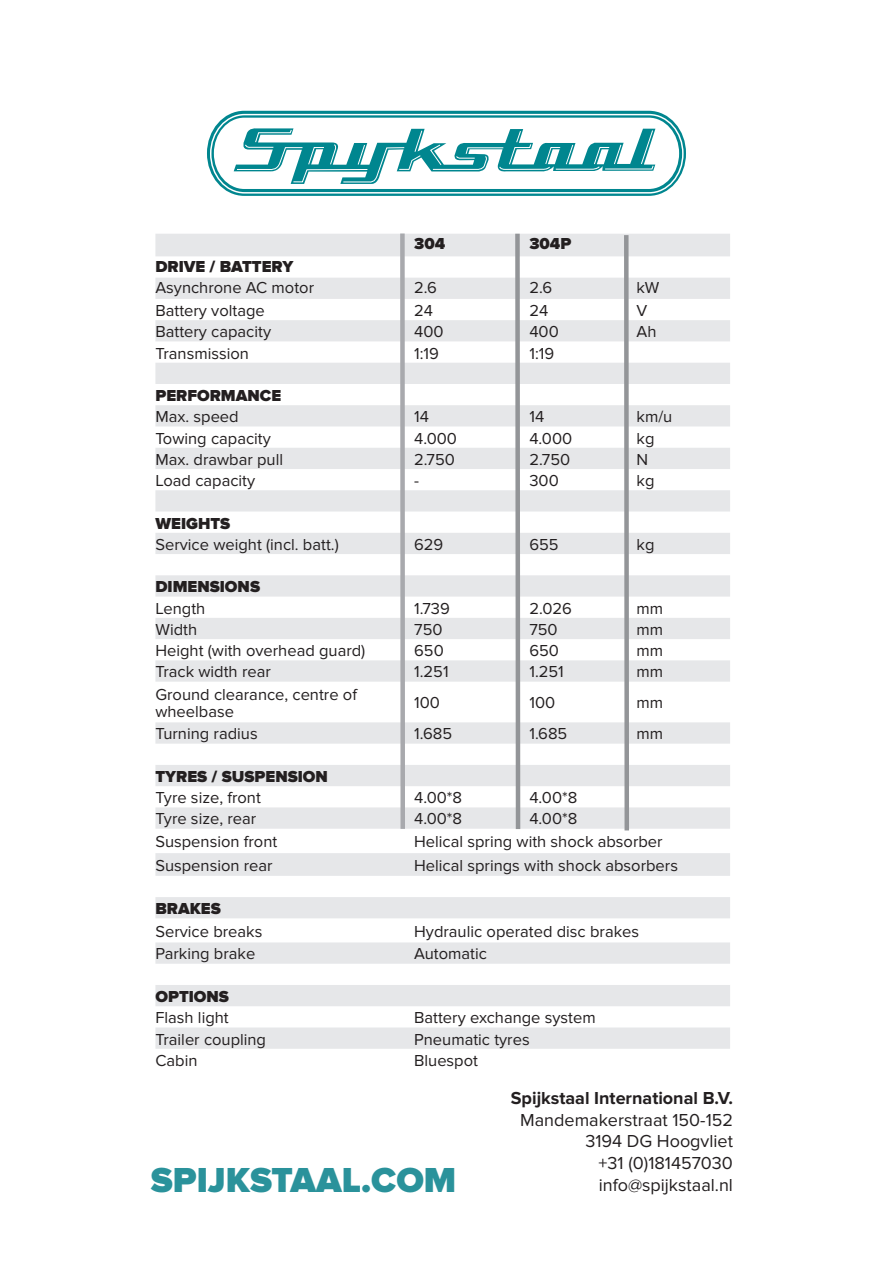
<style>
.page{position:relative;width:893px;height:1263px;background:#fff}
.page>*{position:absolute;margin:0;border:0;box-sizing:border-box;transform-origin:0 0}
.t1{font:900 36px "Proxima Nova A";color:#2a929b}
.t2{font:18px/21.6px "Proxima Nova";color:#231f20;text-align:right}
.t3{font:700 18px "Proxima Nova";color:#231f20}
.t4{font:16.5px/16.5px "Proxima Nova";color:#231f20}
.t5{font:900 16.5px "Proxima Nova";color:#231f20}
</style>
<div class="page">
<svg style="left:207px;top:111px;width:479px;height:85px"></svg>
<svg style="left:155px;top:234px;width:575px;height:815px"></svg>
<div style="left:400px;top:234px;width:5px;height:595px;background:#a8a9ad"></div>
<svg style="left:513px;top:233px;width:9px;height:600px"></svg>
<svg style="left:622px;top:234px;width:9px;height:601px"></svg>
<p class="t5" style="left:414px;top:234px;width:33px">304</p>
<p class="t5" style="left:529px;top:234px;width:43px">304P</p>
<p class="t5" style="left:155px;top:257px;width:139px">DRIVE / BATTERY</p>
<p class="t4" style="left:155px;top:280px;width:160px">Asynchrone AC motor</p>
<p class="t4" style="left:414px;top:280px;width:24px">2.6</p>
<p class="t4" style="left:529px;top:280px;width:24px">2.6</p>
<p class="t4" style="left:637px;top:280px;width:24px">kW</p>
<p class="t4" style="left:155px;top:303px;width:111px">Battery voltage</p>
<p class="t4" style="left:414px;top:303px;width:20px">24</p>
<p class="t4" style="left:529px;top:303px;width:20px">24</p>
<p class="t4" style="left:637px;top:303px;width:12px">V</p>
<p class="t4" style="left:155px;top:324px;width:117px">Battery capacity</p>
<p class="t4" style="left:414px;top:324px;width:31px">400</p>
<p class="t4" style="left:529px;top:324px;width:31px">400</p>
<p class="t4" style="left:637px;top:324px;width:21px">Ah</p>
<p class="t4" style="left:155px;top:345px;width:95px">Transmission</p>
<p class="t4" style="left:414px;top:345px;width:26px">1:19</p>
<p class="t4" style="left:529px;top:345px;width:26px">1:19</p>
<p class="t5" style="left:155px;top:386px;width:127px">PERFORMANCE</p>
<p class="t4" style="left:155px;top:409px;width:85px">Max. speed</p>
<p class="t4" style="left:414px;top:409px;width:16px">14</p>
<p class="t4" style="left:529px;top:409px;width:16px">14</p>
<p class="t4" style="left:637px;top:409px;width:37px">km/u</p>
<p class="t4" style="left:155px;top:430px;width:117px">Towing capacity</p>
<p class="t4" style="left:414px;top:430px;width:44px">4.000</p>
<p class="t4" style="left:529px;top:430px;width:44px">4.000</p>
<p class="t4" style="left:637px;top:430px;width:19px">kg</p>
<p class="t4" style="left:155px;top:451px;width:129px">Max. drawbar pull</p>
<p class="t4" style="left:414px;top:451px;width:42px">2.750</p>
<p class="t4" style="left:529px;top:451px;width:42px">2.750</p>
<p class="t4" style="left:637px;top:451px;width:13px">N</p>
<p class="t4" style="left:155px;top:473px;width:101px">Load capacity</p>
<p class="t4" style="left:414px;top:473px;width:6px">-</p>
<p class="t4" style="left:529px;top:473px;width:31px">300</p>
<p class="t4" style="left:637px;top:473px;width:19px">kg</p>
<p class="t5" style="left:155px;top:514px;width:76px">WEIGHTS</p>
<p class="t4" style="left:155px;top:536px;width:185px">Service weight (incl. batt.)</p>
<p class="t4" style="left:414px;top:536px;width:31px">629</p>
<p class="t4" style="left:529px;top:536px;width:31px">655</p>
<p class="t4" style="left:637px;top:536px;width:19px">kg</p>
<p class="t5" style="left:155px;top:577px;width:106px">DIMENSIONS</p>
<p class="t4" style="left:155px;top:600px;width:51px">Length</p>
<p class="t4" style="left:414px;top:600px;width:37px">1.739</p>
<p class="t4" style="left:529px;top:600px;width:44px">2.026</p>
<p class="t4" style="left:637px;top:600px;width:28px">mm</p>
<p class="t4" style="left:155px;top:621px;width:43px">Width</p>
<p class="t4" style="left:414px;top:621px;width:30px">750</p>
<p class="t4" style="left:529px;top:621px;width:30px">750</p>
<p class="t4" style="left:637px;top:621px;width:28px">mm</p>
<p class="t4" style="left:155px;top:643px;width:211px">Height (with overhead guard)</p>
<p class="t4" style="left:414px;top:643px;width:31px">650</p>
<p class="t4" style="left:529px;top:643px;width:31px">650</p>
<p class="t4" style="left:637px;top:643px;width:28px">mm</p>
<p class="t4" style="left:155px;top:664px;width:117px">Track width rear</p>
<p class="t4" style="left:414px;top:664px;width:36px">1.251</p>
<p class="t4" style="left:529px;top:664px;width:36px">1.251</p>
<p class="t4" style="left:637px;top:664px;width:28px">mm</p>
<p class="t4" style="left:155px;top:687px;width:203px">Ground clearance, centre of wheelbase</p>
<p class="t4" style="left:414px;top:695px;width:27px">100</p>
<p class="t4" style="left:529px;top:695px;width:27px">100</p>
<p class="t4" style="left:637px;top:695px;width:28px">mm</p>
<p class="t4" style="left:155px;top:726px;width:104px">Turning radius</p>
<p class="t4" style="left:414px;top:726px;width:39px">1.685</p>
<p class="t4" style="left:529px;top:726px;width:39px">1.685</p>
<p class="t4" style="left:637px;top:726px;width:28px">mm</p>
<p class="t5" style="left:155px;top:767px;width:174px">TYRES / SUSPENSION</p>
<p class="t4" style="left:155px;top:790px;width:107px">Tyre size, front</p>
<p class="t4" style="left:414px;top:790px;width:49px">4.00*8</p>
<p class="t4" style="left:529px;top:790px;width:49px">4.00*8</p>
<p class="t4" style="left:155px;top:811px;width:102px">Tyre size, rear</p>
<p class="t4" style="left:414px;top:811px;width:49px">4.00*8</p>
<p class="t4" style="left:529px;top:811px;width:49px">4.00*8</p>
<p class="t4" style="left:155px;top:834px;width:123px">Suspension front</p>
<p class="t4" style="left:414px;top:834px;width:250px">Helical spring with shock absorber</p>
<p class="t4" style="left:155px;top:857px;width:119px">Suspension rear</p>
<p class="t4" style="left:414px;top:857px;width:265px">Helical springs with shock absorbers</p>
<p class="t5" style="left:155px;top:899px;width:67px">BRAKES</p>
<p class="t4" style="left:155px;top:923px;width:108px">Service breaks</p>
<p class="t4" style="left:414px;top:923px;width:226px">Hydraulic operated disc brakes</p>
<p class="t4" style="left:155px;top:946px;width:101px">Parking brake</p>
<p class="t4" style="left:414px;top:946px;width:74px">Automatic</p>
<p class="t5" style="left:155px;top:987px;width:75px">OPTIONS</p>
<p class="t4" style="left:155px;top:1010px;width:75px">Flash light</p>
<p class="t4" style="left:414px;top:1010px;width:183px">Battery exchange system</p>
<p class="t4" style="left:155px;top:1031px;width:112px">Trailer coupling</p>
<p class="t4" style="left:414px;top:1031px;width:117px">Pneumatic tyres</p>
<p class="t4" style="left:155px;top:1053px;width:44px">Cabin</p>
<p class="t4" style="left:414px;top:1053px;width:65px">Bluespot</p>
<h1 class="t1" style="left:151px;top:1159px;width:307px">SPIJKSTAAL.COM</h1>
<p class="t3" style="left:511px;top:1088px;width:224px">Spijkstaal International B.V.</p>
<p class="t2" style="left:520px;top:1109px;width:214px">Mandemakerstraat 150-152<br>3194 DG Hoogvliet<br>+31 (0)181457030 info@spijkstaal.nl</p>
</div>
